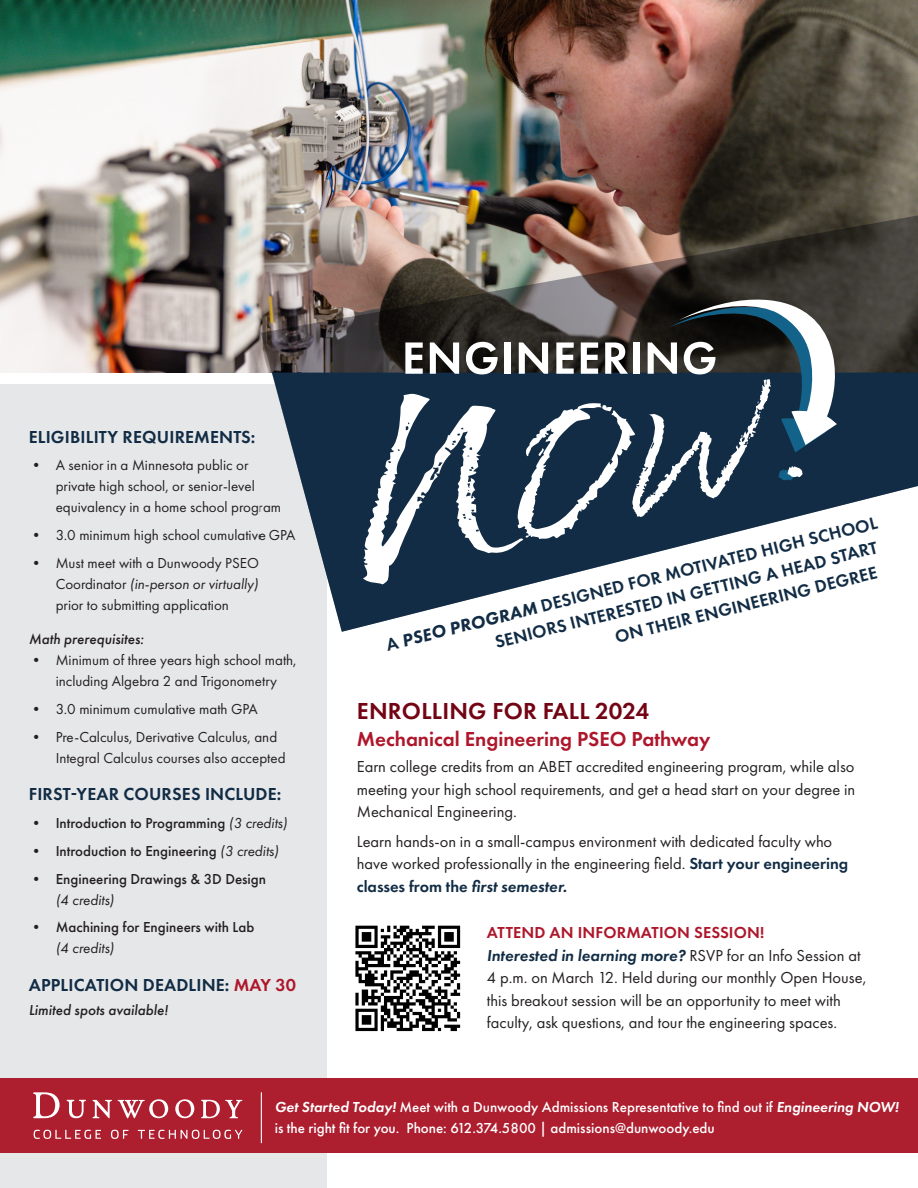
<style>
.page{position:relative;width:918px;height:1188px;background:#fff}
.page>*{position:absolute;margin:0;border:0;box-sizing:border-box;transform-origin:0 0}
.t1{font:600 24px "Futura PT";letter-spacing:.01em;color:#730414}
.t2{font:600 21px "Futura PT";color:#ae172b}
.t3{font:600 18px "Futura PT";letter-spacing:.01em;color:#112c44}
.Credits{font:16.5px/22.5px "Futura PT";color:#231f20}
.Credits-2{font:600 16.5px "Futura PT";letter-spacing:.01em;color:#ae172b}
.t4{font:15px/21px "Futura PT";color:#231f20}
.t5{font:500 15px/21px "Futura PT";color:#231f20}
.t6{font:500 15px/21px "Futura PT";color:#fff}
.t7{font:italic 500 15px "Futura PT";color:#231f20}
.s1{font-style:italic}
.s2{font-weight:400;font-style:italic}
.s3{color:#ae172b}
.s4{font-weight:800;font-style:italic}
.s5{font-weight:600;color:#112c44}
.s6{font-weight:600;font-style:italic;color:#112c44}
.s7{font-weight:600;font-style:italic}
</style>
<div class="page">
<img style="left:0;top:0;width:918px;height:373px">
<div style="left:0;top:384px;width:327px;height:804px;background:#e6e7e9"></div>
<img style="left:261px;top:203px;width:657px;height:171px">
<svg style="left:272px;top:373px;width:646px;height:259px"></svg>
<div style="left:0;top:1078px;width:918px;height:75px;background:#ad1e2f"></div>
<svg style="left:34px;top:1130px;width:67px;height:9px"></svg>
<svg style="left:111px;top:1130px;width:17px;height:9px"></svg>
<svg style="left:138px;top:1130px;width:105px;height:9px"></svg>
<svg style="left:175px;top:1099px;width:19px;height:19px"></svg>
<svg style="left:93px;top:1100px;width:19px;height:19px"></svg>
<svg style="left:118px;top:1099px;width:50px;height:19px"></svg>
<svg style="left:67px;top:1100px;width:19px;height:18px"></svg>
<svg style="left:201px;top:1100px;width:41px;height:19px"></svg>
<svg style="left:33px;top:1092px;width:27px;height:26px"></svg>
<hr style="left:261px;top:1092px;width:1px;height:51px;background:#fff">
<svg style="left:362px;top:295px;width:482px;height:289px"></svg>
<img style="left:355px;top:925px;width:106px;height:107px">
<p class="t3" style="left:29px;top:425px;width:228px">ELIGIBILITY REQUIREMENTS:</p>
<p class="t4" style="left:56px;top:455px;width:227px;text-indent:-27px">• A senior in a Minnesota public or private high school, or senior-level equivalency in a home school program</p>
<p class="t4" style="left:29px;top:525px;width:268px">• 3.0 minimum high school cumulative GPA</p>
<p class="t4" style="left:56px;top:552px;width:205px;text-align:justify;text-indent:-27px">• Must meet with a Dunwoody PSEO Coordinator <span class="s1">(in-person or virtually) </span>prior to submitting application</p>
<p class="t7" style="left:29px;top:630px;width:117px">Math prerequisites:</p>
<p class="t4" style="left:29px;top:650px;width:270px;text-align:center">• Minimum of three years high school math, including Algebra 2 and Trigonometry</p>
<p class="t4" style="left:29px;top:699px;width:231px">• 3.0 minimum cumulative math GPA</p>
<p class="t4" style="left:56px;top:726px;width:231px;text-indent:-27px">• Pre-Calculus, Derivative Calculus, and<br>Integral Calculus courses also accepted</p>
<p class="t3" style="left:29px;top:783px;width:254px">FIRST-YEAR COURSES INCLUDE:</p>
<p class="t5" style="left:29px;top:813px;width:260px">• Introduction to Programming <span class="s2">(3 credits)</span></p>
<p class="t5" style="left:29px;top:840px;width:251px">• Introduction to Engineering <span class="s2">(3 credits)</span></p>
<p class="t5" style="left:56px;top:868px;width:212px;text-indent:-27px">• Engineering Drawings &amp; 3D Design <span class="s2">(4 credits)</span></p>
<p class="t5" style="left:56px;top:917px;width:200px;text-indent:-27px">• Machining for Engineers with Lab <span class="s2">(4 credits)</span></p>
<p class="t3" style="left:29px;top:974px;width:269px">APPLICATION DEADLINE: <span class="s3">MAY 30</span></p>
<p class="t7" style="left:29px;top:1001px;width:141px">Limited spots available!</p>
<p class="t3" style="left:384px;top:634px;width:507px;rotate:-14deg">A <span class="s4">PSEO PROGRAM</span> DESIGNED FOR MOTIVATED HIGH SCHOOL</p>
<p class="t3" style="left:493px;top:631px;width:395px;rotate:-14deg">SENIORS INTERESTED IN GETTING A HEAD START</p>
<p class="t3" style="left:613px;top:626px;width:271px;rotate:-14deg">ON THEIR ENGINEERING DEGREE</p>
<p class="t1" style="left:357px;top:696px;width:294px">ENROLLING FOR FALL 2024</p>
<p class="t2" style="left:357px;top:725px;width:355px">Mechanical Engineering PSEO Pathway</p>
<p class="Credits" style="left:357px;top:756px;width:500px;text-align:justify">Earn college credits from an ABET accredited engineering program, while also meeting your high school requirements, and get a head start on your degree in Mechanical Engineering.</p>
<p class="Credits" style="left:357px;top:830px;width:493px">Learn hands-on in a small-campus environment with dedicated faculty who have worked professionally in the engineering field. <span class="s5">Start your engineering classes from the</span> <span class="s6">first semester.</span></p>
<p class="Credits-2" style="left:487px;top:923px;width:279px">ATTEND AN INFORMATION SESSION!</p>
<p class="Credits" style="left:487px;top:944px;width:381px"><span class="s6">Interested in learning more?</span> RSVP for an Info Session at 4 p.m. on March 12. Held during our monthly Open House, this breakout session will be an opportunity to meet with faculty, ask questions, and tour the engineering spaces.</p>
<p class="t6" style="left:275px;top:1097px;width:625px"><span class="s7">Get Started Today!</span> Meet with a Dunwoody Admissions Representative to find out if <span class="s7">Engineering NOW! </span>is the right fit for you. Phone: 612.374.5800 | admissions@dunwoody.edu</p>
</div>
